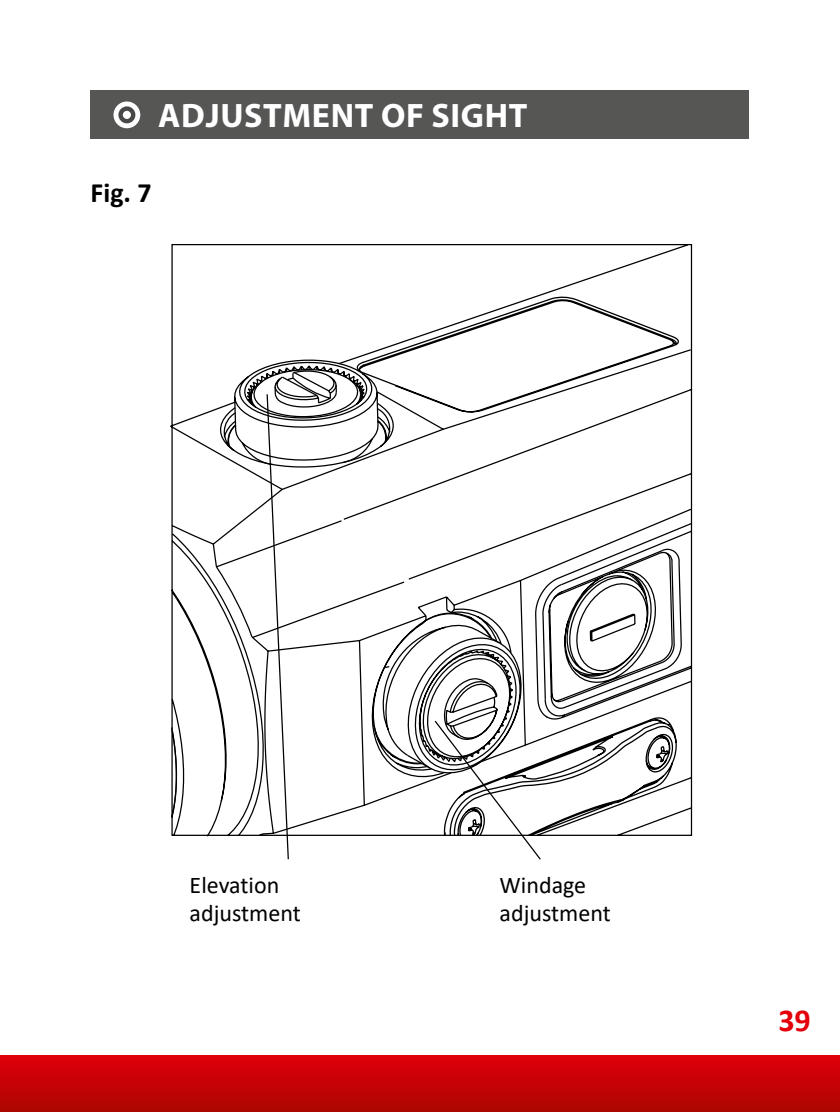
<style>
.page{position:relative;width:840px;height:1112px;background:#fff}
.page>*{position:absolute;margin:0;border:0;box-sizing:border-box;transform-origin:0 0}
.t1{font:700 34px "Myriad Pro";letter-spacing:.02em;color:#fff}
.t2{font:700 32px "Calibri";color:#e3000b}
.t3{font:700 28px "Calibri";color:#000}
.t4{font:24px/28.8px "Calibri";color:#000}
</style>
<div class="page">
<div style="left:91px;top:91px;width:657px;height:48px;background:#565655"></div>
<svg style="left:113px;top:101px;width:27px;height:27px"></svg>
<div style="left:118px;top:106px;width:17px;height:17px;border:4px solid #484847;border-radius:50%"></div>
<svg style="left:170px;top:244px;width:523px;height:593px"></svg>
<svg style="left:266px;top:360px;width:275px;height:500px"></svg>
<svg style="left:359px;top:296px;width:320px;height:546px"></svg>
<div style="left:0;top:1054px;width:839px;height:57px;background:linear-gradient(to bottom,#e1000b,#ad0600)"></div>
<h1 class="t1" style="left:158px;top:93px;width:370px">ADJUSTMENT OF SIGHT</h1>
<p class="t3" style="left:91px;top:173px;width:63px">Fig. 7</p>
<p class="t4" style="left:189px;top:869px;width:113px">Elevation adjustment</p>
<p class="t4" style="left:499px;top:869px;width:113px">Windage adjustment</p>
<h2 class="t2" style="left:777px;top:997px;width:34px">39</h2>
</div>
